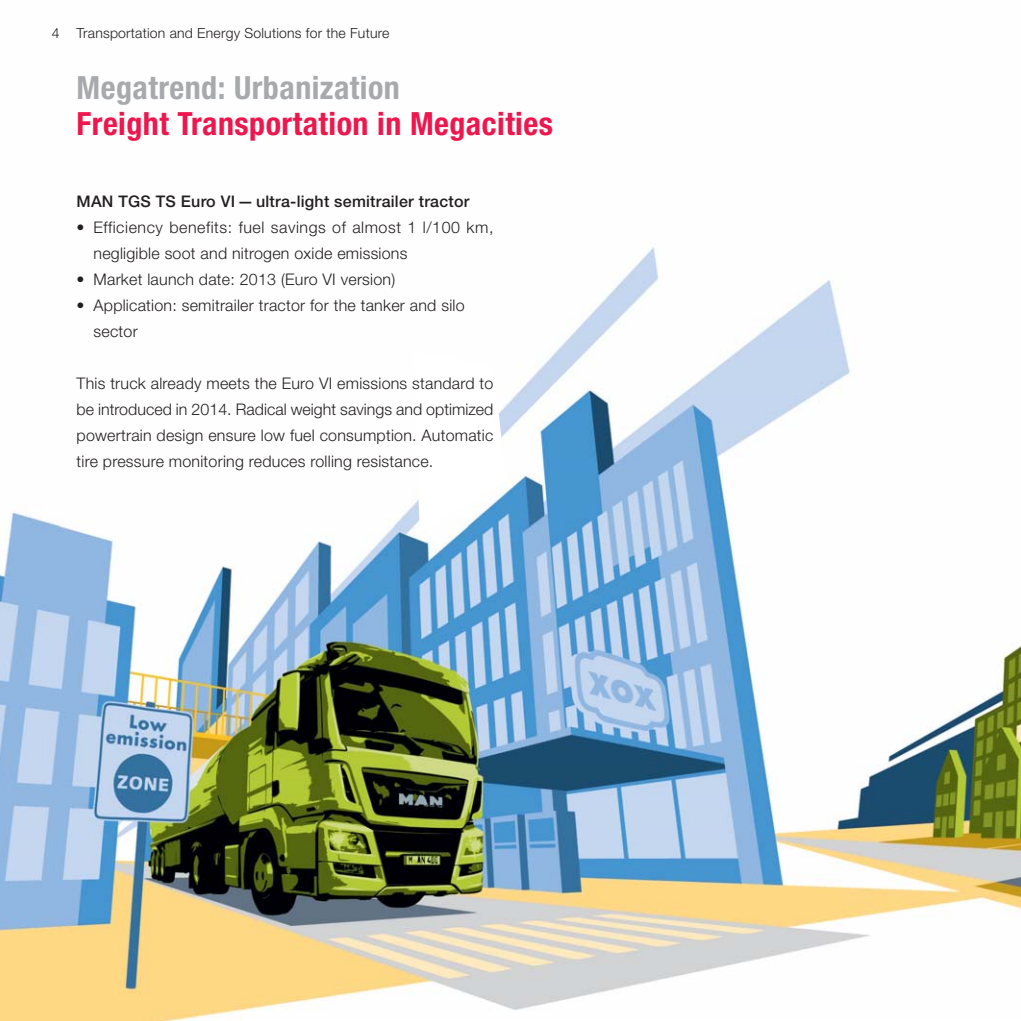
<style>
.page{position:relative;width:1021px;height:1021px;background:#fff}
.page>*{position:absolute;margin:0;border:0;box-sizing:border-box;transform-origin:0 0}
.t1{font:700 condensed 32px "Helvetica Neue LT Std";letter-spacing:.015em;color:#ed174e}
.t2{font:700 condensed 32px "Helvetica Neue LT Std";letter-spacing:.015em;color:#a7a9ac}
.t3{font:300 16px/26px "Helvetica Neue LT Std";letter-spacing:.015em;color:#231f20}
.t4{font:500 16px "Helvetica Neue LT Std";letter-spacing:.015em;color:#231f20}
.t5{font:300 14px "Helvetica Neue LT Std";letter-spacing:.015em;color:#231f20}
</style>
<div class="page">
<img style="left:0;top:247px;width:1020px;height:773px">
<svg style="left:413px;top:350px;width:93px;height:182px"></svg>
<p class="t5" style="left:52px;top:28px;width:339px">4 Transportation and Energy Solutions for the Future</p>
<h1 class="t2" style="left:77px;top:76px;width:325px">Megatrend: Urbanization</h1>
<h1 class="t1" style="left:77px;top:112px;width:478px">Freight Transportation in Megacities</h1>
<p class="t4" style="left:77px;top:195px;width:394px">MAN TGS TS Euro VI — ultra-light semitrailer tractor</p>
<p class="t3" style="left:94px;top:215px;width:401px;text-indent:-17px">• Efficiency benefits: fuel savings of almost 1 l/100 km, negligible soot and nitrogen oxide emissions</p>
<p class="t3" style="left:77px;top:267px;width:320px">• Market launch date: 2013 (Euro VI version)</p>
<p class="t3" style="left:94px;top:293px;width:372px;text-indent:-17px">• Application: semitrailer tractor for the tanker and silo sector</p>
<p class="t3" style="left:77px;top:371px;width:418px;text-align:justify">This truck already meets the Euro VI emissions standard to be introduced in 2014. Radical weight savings and optimized powertrain design ensure low fuel consumption. Automatic tire pressure monitoring reduces rolling resistance.</p>
</div>
